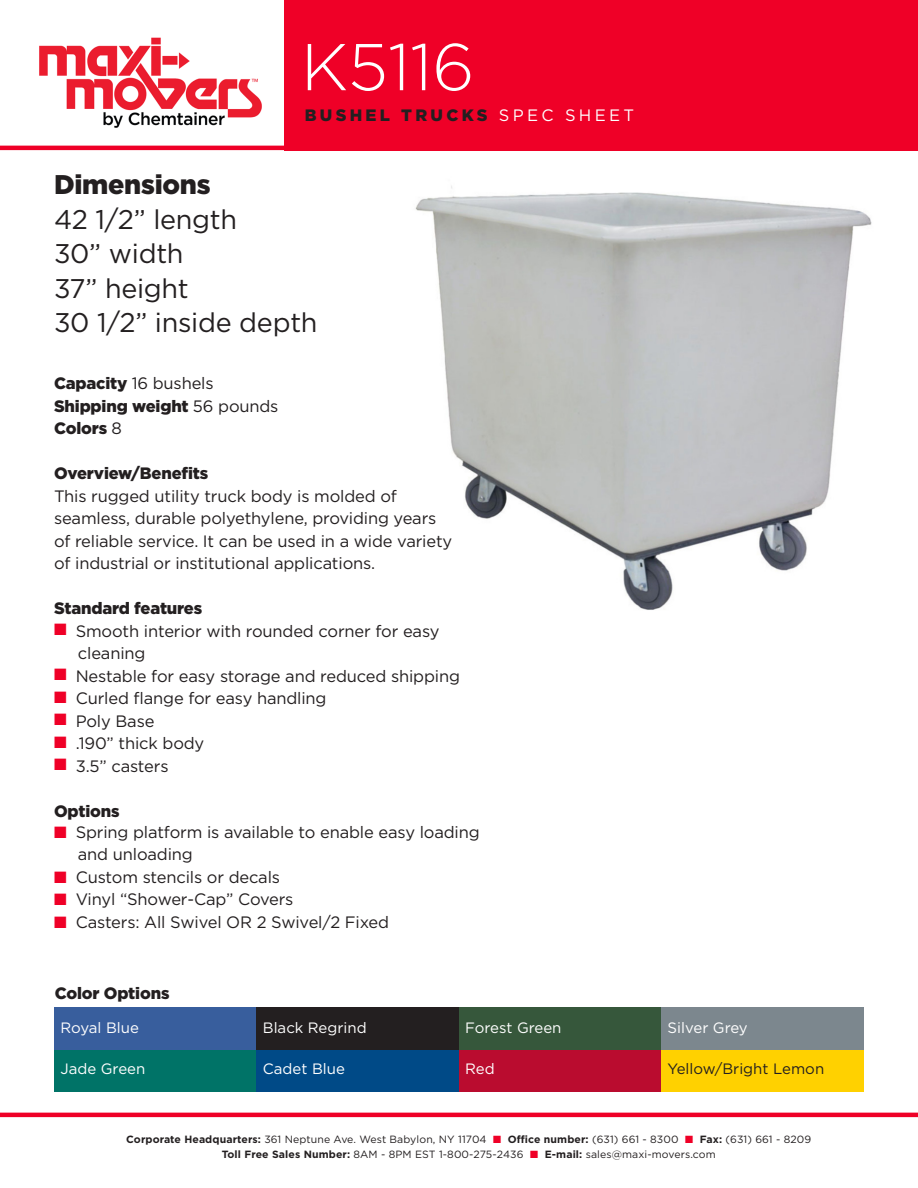
<style>
.page{position:relative;width:918px;height:1188px;background:#fff}
.page>*{position:absolute;margin:0;border:0;box-sizing:border-box;transform-origin:0 0}
.t1{font:300 66px "Gotham";color:#fff}
.t2{font:27px "Gotham";letter-spacing:-.01em;color:#231f20}
.t3{font:900 27px "Gotham";letter-spacing:-.01em;color:#231f20}
.t4{font:16.5px "Gotham";letter-spacing:-.01em;color:#231f20}
.t5{font:900 16.5px "Gotham";letter-spacing:-.01em;color:#231f20}
.t6{font:900 16.5px "Gotham";letter-spacing:.2em;color:#231f20}
.t7{font:15px "Gotham";color:#fff}
.t8{font:15px "Gotham";color:#231f20}
.t9{font:10.5px "Gotham";letter-spacing:.01em;color:#231f20}
.s1{font-weight:400;color:#fff}
.s2{font-weight:900}
.s3{font-weight:400}
.s4{color:#ef0027}
.s5{font-weight:700}
</style>
<div class="page">
<img style="left:415px;top:186px;width:457px;height:424px">
<hr style="left:0;top:1113px;width:918px;height:4px;background:#ef0027">
<img style="left:30px;top:37px;width:242px;height:109px">
<div style="left:284px;top:0;width:634px;height:150px;background:#ef0027"></div>
<hr style="left:0;top:146px;width:320px;height:4px;background:#ef0027">
<div style="left:55px;top:1049px;width:202px;height:43px;background:#007367"></div>
<div style="left:257px;top:1049px;width:202px;height:43px;background:#004a87"></div>
<div style="left:459px;top:1049px;width:202px;height:43px;background:#ba0c2f"></div>
<div style="left:661px;top:1049px;width:202px;height:43px;background:#ffd100"></div>
<div style="left:55px;top:1007px;width:202px;height:42px;background:#385e9d"></div>
<div style="left:257px;top:1007px;width:202px;height:42px;background:#231f20"></div>
<div style="left:459px;top:1007px;width:202px;height:42px;background:#36573b"></div>
<div style="left:661px;top:1007px;width:202px;height:42px;background:#7c878e"></div>
<p class="t1" style="left:301px;top:31px;width:175px">K5116</p>
<p class="t6" style="left:305px;top:106px;width:331px">BUSHEL TRUCKS <span class="s1">SPEC SHEET</span></p>
<p class="t3" style="left:54px;top:169px;width:158px">Dimensions</p>
<p class="t2" style="left:54px;top:204px;width:185px">42 1/2” length</p>
<p class="t2" style="left:54px;top:239px;width:131px">30” width</p>
<p class="t2" style="left:54px;top:273px;width:136px">37” height</p>
<p class="t2" style="left:54px;top:308px;width:265px">30 1/2” inside depth</p>
<p class="t4" style="left:54px;top:374px;width:161px"><span class="s2">Capacity</span> 16 bushels</p>
<p class="t5" style="left:54px;top:396px;width:226px">Shipping weight <span class="s3">56 pounds</span></p>
<p class="t5" style="left:54px;top:419px;width:69px">Colors <span class="s3">8</span></p>
<p class="t5" style="left:54px;top:464px;width:156px">Overview/Benefits</p>
<p class="t4" style="left:54px;top:487px;width:344px">This rugged utility truck body is molded of</p>
<p class="t4" style="left:54px;top:509px;width:384px">seamless, durable polyethylene, providing years</p>
<p class="t4" style="left:54px;top:532px;width:400px">of reliable service. It can be used in a wide variety</p>
<p class="t4" style="left:54px;top:554px;width:323px">of industrial or institutional applications.</p>
<p class="t5" style="left:54px;top:599px;width:150px">Standard features</p>
<p class="t4" style="left:54px;top:622px;width:387px"><span class="s4">■</span> Smooth interior with rounded corner for easy</p>
<p class="t4" style="left:78px;top:644px;width:69px">cleaning</p>
<p class="t4" style="left:54px;top:667px;width:407px"><span class="s4">■</span> Nestable for easy storage and reduced shipping</p>
<p class="t4" style="left:54px;top:689px;width:274px"><span class="s4">■</span> Curled flange for easy handling</p>
<p class="t4" style="left:54px;top:712px;width:102px"><span class="s4">■</span> Poly Base</p>
<p class="t4" style="left:54px;top:734px;width:152px"><span class="s4">■</span> .190” thick body</p>
<p class="t4" style="left:54px;top:757px;width:116px"><span class="s4">■</span> 3.5” casters</p>
<p class="t5" style="left:54px;top:801px;width:67px">Options</p>
<p class="t4" style="left:54px;top:823px;width:427px"><span class="s4">■</span> Spring platform is available to enable easy loading</p>
<p class="t4" style="left:78px;top:845px;width:116px">and unloading</p>
<p class="t4" style="left:54px;top:868px;width:228px"><span class="s4">■</span> Custom stencils or decals</p>
<p class="t4" style="left:54px;top:890px;width:241px"><span class="s4">■</span> Vinyl “Shower-Cap” Covers</p>
<p class="t4" style="left:54px;top:913px;width:336px"><span class="s4">■</span> Casters: All Swivel OR 2 Swivel/2 Fixed</p>
<p class="t5" style="left:55px;top:984px;width:116px">Color Options</p>
<p class="t7" style="left:61px;top:1019px;width:80px">Royal Blue</p>
<p class="t7" style="left:61px;top:1060px;width:86px">Jade Green</p>
<p class="t7" style="left:263px;top:1019px;width:105px">Black Regrind</p>
<p class="t7" style="left:263px;top:1060px;width:84px">Cadet Blue</p>
<p class="t7" style="left:465px;top:1019px;width:98px">Forest Green</p>
<p class="t7" style="left:465px;top:1060px;width:31px">Red</p>
<p class="t7" style="left:668px;top:1019px;width:82px">Silver Grey</p>
<p class="t8" style="left:668px;top:1060px;width:158px">Yellow/Bright Lemon</p>
<p class="t9" style="left:126px;top:1133px;width:687px"><span class="s5">Corporate Headquarters:</span> 361 Neptune Ave. West Babylon, NY 11704 <span class="s4">■</span> <span class="s5">Office number:</span> (631) 661 - 8300 <span class="s4">■</span> <span class="s5">Fax:</span> (631) 661 - 8209</p>
<p class="t9" style="left:222px;top:1148px;width:495px"><span class="s5">Toll Free Sales Number:</span> 8AM - 8PM EST 1-800-275-2436 <span class="s4">■</span> <span class="s5">E-mail:</span> sales@maxi-movers.com</p>
</div>
